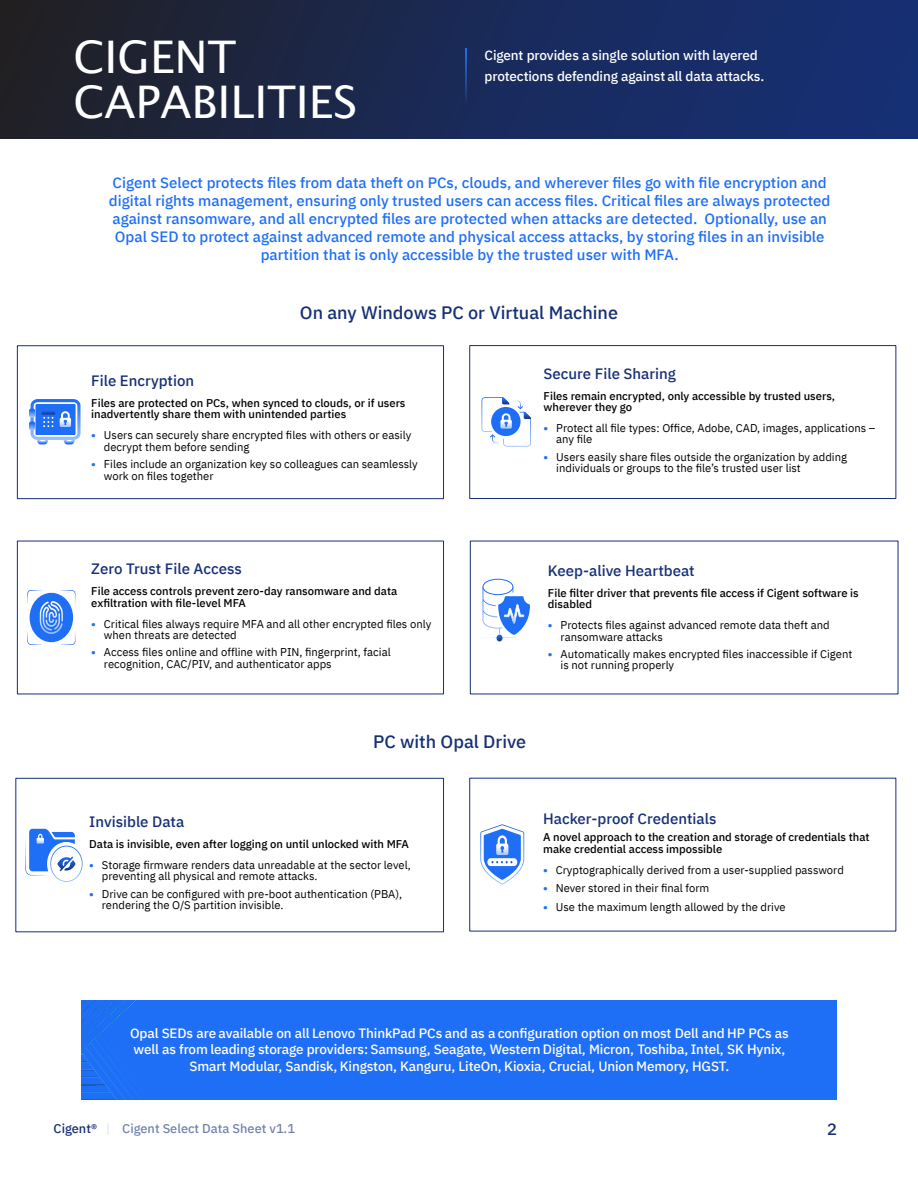
<style>
.page{position:relative;width:918px;height:1188px;background:#fff}
.page>*{position:absolute;margin:0;border:0;box-sizing:border-box;transform-origin:0 0}
.t1{font:45px/45px "Lucida Grande";color:#fff}
.t2{font:500 18px "IBM Plex Sans";color:#163076}
.t3{font:500 16.5px "IBM Plex Mono";color:#163076}
.t4{font:500 15px/18px "IBM Plex Sans";color:#1f6ef6;text-align:center}
.t5{font:500 15px "IBM Plex Sans";color:#163076}
.t6{font:500 13.5px/16.5px "IBM Plex Sans";letter-spacing:-.01em;color:#fff;text-align:center}
.t7{font:500 12.75px "IBM Plex Sans";color:#7383ad}
.t8{font:11.25px/11.2px "IBM Plex Sans";color:#000}
.t9{font:500 11.25px/11.2px "IBM Plex Sans";color:#000}
.s1{font-weight:600;color:#1f6ef6}
.s2{color:#163076}
.s3{font-weight:400;color:#d2e2fd}
</style>
<div class="page">
<div style="left:483px;top:579px;width:30px;height:16px;background:#fff;border:1px solid #1f6ef6;border-radius:50%"></div>
<svg style="left:483px;top:587px;width:47px;height:54px"></svg>
<div style="left:16px;top:778px;width:428px;height:154px;border:1px solid #163076"></div>
<img style="left:25px;top:838px;width:4px;height:37px">
<svg style="left:29px;top:829px;width:54px;height:53px"></svg>
<div style="left:17px;top:346px;width:427px;height:153px;border:1px solid #163076"></div>
<div style="left:470px;top:346px;width:426px;height:153px;border:1px solid #163076"></div>
<svg style="left:480px;top:824px;width:44px;height:60px"></svg>
<svg style="left:481px;top:397px;width:50px;height:50px"></svg>
<img style="left:27px;top:629px;width:15px;height:16px">
<img style="left:61px;top:629px;width:15px;height:16px">
<img style="left:27px;top:590px;width:15px;height:16px">
<img style="left:61px;top:590px;width:15px;height:16px">
<div style="left:30px;top:593px;width:43px;height:49px;background:#1f6ef6;border-radius:50%"></div>
<svg style="left:40px;top:601px;width:23px;height:33px"></svg>
<div style="left:81px;top:1000px;width:756px;height:100px;background:#1f6ef6"></div>
<img style="left:81px;top:1052px;width:52px;height:48px">
<img style="left:81px;top:1000px;width:56px;height:52px">
<img style="left:0;top:0;width:918px;height:139px">
<svg style="left:465px;top:48px;width:2px;height:56px"></svg>
<svg style="left:29px;top:399px;width:52px;height:46px"></svg>
<h1 class="t1" style="left:73px;top:37px;width:285px">CIGENT<br>CAPABILITIES</h1>
<p class="t6" style="left:485px;top:46px;width:281px;line-height:21px;text-align:left">Cigent provides a single solution with layered protections defending against all data attacks.</p>
<p class="t4" style="left:109px;top:175px;width:723px">Cigent Select protects files from data theft on PCs, clouds, and wherever files go with file encryption and digital rights management, ensuring only trusted users can access files. Critical files are always protected against ransomware, and all encrypted files are protected when attacks are detected. Optionally, use an Opal SED to protect against advanced remote and physical access attacks, by storing files in an invisible partition that is only accessible by the trusted user with MFA.</p>
<h2 class="t2" style="left:300px;top:305px;width:320px">On any Windows PC or Virtual Machine</h2>
<h3 class="t5" style="left:91px;top:374px;width:104px">File Encryption</h3>
<p class="t9" style="left:91px;top:398px;width:316px">Files are protected on PCs, when synced to clouds, or if users inadvertently share them with unintended parties</p>
<p class="t8" style="left:104px;top:431px;width:309px;text-indent:-13px"><span class="s1">•</span> Users can securely share encrypted files with others or easily decrypt them before sending</p>
<p class="t8" style="left:104px;top:460px;width:315px;text-indent:-13px"><span class="s1">•</span> Files include an organization key so colleagues can seamlessly work on files together</p>
<h3 class="t5" style="left:544px;top:367px;width:134px">Secure File Sharing</h3>
<p class="t9" style="left:544px;top:391px;width:293px">Files remain encrypted, only accessible by trusted users, wherever they go</p>
<p class="t8" style="left:556px;top:423px;width:321px;text-indent:-13px"><span class="s1">•</span> Protect all file types: Office, Adobe, CAD, images, applications – any file</p>
<p class="t8" style="left:556px;top:452px;width:292px;text-indent:-13px"><span class="s1">•</span> Users easily share files outside the organization by adding individuals or groups to the file’s trusted user list</p>
<h3 class="t5" style="left:91px;top:563px;width:152px">Zero Trust File Access</h3>
<p class="t9" style="left:91px;top:587px;width:308px">File access controls prevent zero-day ransomware and data exfiltration with file-level MFA</p>
<p class="t8" style="left:104px;top:619px;width:329px;text-indent:-13px"><span class="s1">•</span> Critical files always require MFA and all other encrypted files only when threats are detected</p>
<p class="t8" style="left:104px;top:648px;width:288px;text-indent:-13px"><span class="s1">•</span> Access files online and offline with PIN, fingerprint, facial recognition, CAC/PIV, and authenticator apps</p>
<h3 class="t5" style="left:548px;top:564px;width:148px">Keep-alive Heartbeat</h3>
<p class="t9" style="left:548px;top:588px;width:312px">File filter driver that prevents file access if Cigent software is disabled</p>
<p class="t8" style="left:561px;top:621px;width:271px;text-indent:-13px"><span class="s1">•</span> Protects files against advanced remote data theft and ransomware attacks</p>
<p class="t8" style="left:561px;top:649px;width:293px;text-indent:-13px"><span class="s1">•</span> Automatically makes encrypted files inaccessible if Cigent is not running properly</p>
<h2 class="t2" style="left:373px;top:734px;width:155px">PC with Opal Drive</h2>
<h3 class="t5" style="left:89px;top:815px;width:97px">Invisible Data</h3>
<p class="t9" style="left:89px;top:839px;width:321px">Data is invisible, even after logging on until unlocked with MFA</p>
<p class="t8" style="left:102px;top:860px;width:311px;text-indent:-13px"><span class="s1">•</span> Storage firmware renders data unreadable at the sector level, preventing all physical and remote attacks.</p>
<p class="t8" style="left:102px;top:889px;width:302px;text-indent:-13px"><span class="s1">•</span> Drive can be configured with pre-boot authentication (PBA), rendering the O/S partition invisible.</p>
<h3 class="t5" style="left:543px;top:812px;width:175px">Hacker-proof Credentials</h3>
<p class="t9" style="left:543px;top:832px;width:328px;line-height:12px">A novel approach to the creation and storage of credentials that make credential access impossible</p>
<p class="t8" style="left:543px;top:865px;width:302px"><span class="s1">•</span> Cryptographically derived from a user-supplied password</p>
<p class="t8" style="left:543px;top:884px;width:168px"><span class="s1">•</span> Never stored in their final form</p>
<p class="t8" style="left:543px;top:902px;width:244px"><span class="s1">•</span> Use the maximum length allowed by the drive</p>
<p class="t6" style="left:130px;top:1026px;width:660px">Opal SEDs are available on all Lenovo ThinkPad PCs and as a configuration option on most Dell and HP PCs as well as from leading storage providers: Samsung, Seagate, Western Digital, Micron, Toshiba, Intel, SK Hynix,<br>Smart Modular, Sandisk, Kingston, Kanguru, LiteOn, Kioxia, Crucial, Union Memory, HGST.</p>
<p class="t7" style="left:54px;top:1123px;width:243px"><span class="s2">Cigent®</span> <span class="s3">|</span> Cigent Select Data Sheet v1.1</p>
<h3 class="t3" style="left:827px;top:1123px;width:11px">2</h3>
</div>
